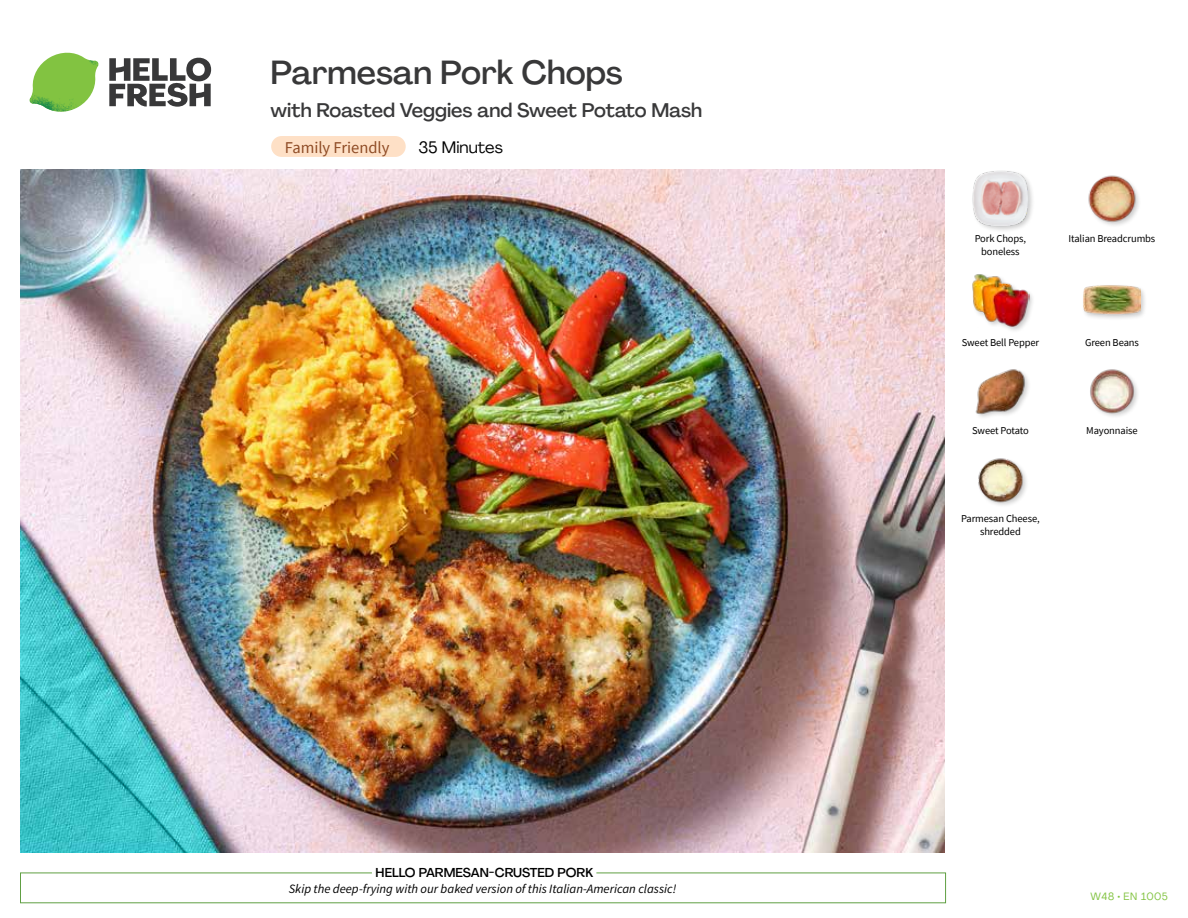
<style>
.page{position:relative;width:1188px;height:918px;background:#fff}
.page>*{position:absolute;margin:0;border:0;box-sizing:border-box;transform-origin:0 0}
.t1{font:500 33px "Agrandir";color:#383839}
.t2{font:500 19.5px "Agrandir";color:#383839}
.t3{font:16.5px "Source Sans Pro";color:#8e4b25}
.t4{font:16.5px "Agrandir";color:#000}
.t5{font:italic 12.75px "Source Sans Pro";color:#000}
.t6{font:500 12.75px "Agrandir";color:#000}
.t7{font:10.5px/13.5px "Source Sans Pro";letter-spacing:-.01em;color:#000;text-align:center}
.t8{font:10.5px "Agrandir";letter-spacing:.05em;color:#82c341}
</style>
<div class="page">
<svg style="left:109px;top:57px;width:102px;height:50px"></svg>
<svg style="left:34px;top:53px;width:62px;height:40px"></svg>
<img style="left:67px;top:53px;width:32px;height:26px">
<img style="left:33px;top:75px;width:59px;height:11px">
<img style="left:29px;top:79px;width:61px;height:33px">
<img style="left:65px;top:86px;width:27px;height:25px">
<div style="left:20px;top:873px;width:926px;height:30px;border:1px solid #609f43"></div>
<div style="left:372px;top:865px;width:224px;height:15px;background:#fff"></div>
<img style="left:21px;top:170px;width:924px;height:682px">
<div style="left:271px;top:136px;width:135px;height:21px;background:#fee0c6;border-radius:10px"></div>
<img style="left:978px;top:458px;width:49px;height:48px">
<img style="left:1090px;top:369px;width:48px;height:48px">
<img style="left:975px;top:369px;width:54px;height:48px">
<div style="left:1082px;top:283px;width:65px;height:38px;background:#000;opacity:.2"></div>
<img style="left:1083px;top:283px;width:58px;height:38px">
<div style="left:972px;top:273px;width:63px;height:60px;background:#000;opacity:.2"></div>
<img style="left:972px;top:273px;width:57px;height:55px">
<img style="left:1088px;top:175px;width:51px;height:51px">
<div style="left:972px;top:170px;width:63px;height:63px;background:#000;opacity:.2"></div>
<img style="left:972px;top:170px;width:57px;height:57px">
<h1 class="t1" style="left:271px;top:52px;width:354px">Parmesan Pork Chops</h1>
<h2 class="t2" style="left:271px;top:98px;width:433px">with Roasted Veggies and Sweet Potato Mash</h2>
<h3 class="t4" style="left:418px;top:137px;width:86px">35 Minutes</h3>
<h3 class="t3" style="left:285px;top:137px;width:106px">Family Friendly</h3>
<p class="t6" style="left:376px;top:864px;width:219px">HELLO PARMESAN-CRUSTED PORK</p>
<p class="t5" style="left:289px;top:881px;width:389px">Skip the deep-frying with our baked version of this Italian-American classic!</p>
<p class="t7" style="left:975px;top:231px;width:53px">Pork Chops, boneless</p>
<p class="t7" style="left:1069px;top:231px;width:88px">Italian Breadcrumbs</p>
<p class="t7" style="left:962px;top:336px;width:79px">Sweet Bell Pepper</p>
<p class="t7" style="left:972px;top:424px;width:58px">Sweet Potato</p>
<p class="t7" style="left:961px;top:512px;width:80px">Parmesan Cheese, shredded</p>
<p class="t7" style="left:1085px;top:336px;width:55px">Green Beans</p>
<p class="t7" style="left:1086px;top:424px;width:53px">Mayonnaise</p>
<p class="t8" style="left:1091px;top:890px;width:79px">W48 • EN 1005</p>
</div>
